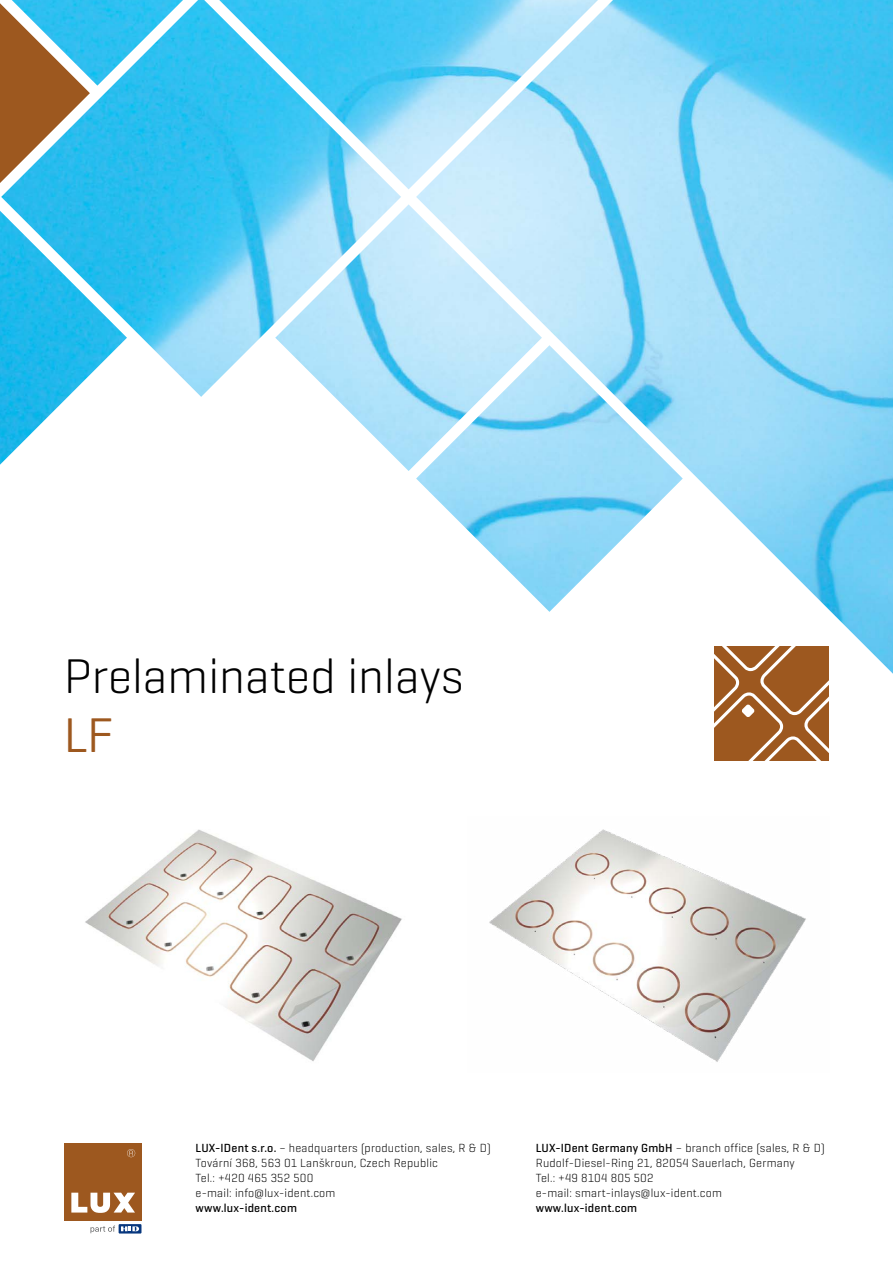
<style>
.page{position:relative;width:893px;height:1263px;background:#fff}
.page>*{position:absolute;margin:0;border:0;box-sizing:border-box;transform-origin:0 0}
.t1{font:300 49.5px "Geogrotesque";color:#000}
.t2{font:49.5px "Geogrotesque";color:#9d581f}
.t3{font:300 12px/15px "Geogrotesque";letter-spacing:.02em;color:#000}
.t4{font:500 12px "Geogrotesque";letter-spacing:.02em;color:#000}
.s1{font-weight:500}
</style>
<div class="page">
<img style="left:0;top:0;width:893px;height:674px">
<img style="left:489px;top:829px;width:317px;height:233px">
<img style="left:85px;top:829px;width:317px;height:232px">
<svg style="left:714px;top:646px;width:115px;height:115px;background:#aa6f3e"></svg>
<div style="left:64px;top:1143px;width:77px;height:77px;background:#9d581f"></div>
<svg style="left:127px;top:1149px;width:8px;height:8px"></svg>
<svg style="left:71px;top:1193px;width:64px;height:20px"></svg>
<svg style="left:91px;top:1225px;width:24px;height:8px"></svg>
<svg style="left:119px;top:1224px;width:22px;height:9px"></svg>
<svg style="left:121px;top:1226px;width:18px;height:5px"></svg>
<h1 class="t1" style="left:64px;top:645px;width:402px">Prelaminated inlays</h1>
<h1 class="t2" style="left:64px;top:704px;width:51px">LF</h1>
<p class="t3" style="left:196px;top:1140px;width:297px"><span class="s1">LUX-IDent s.r.o.</span> – headquarters (production, sales, R &amp; D)<br>Tovární 368, 563 01 Lanškroun, Czech Republic<br>Tel.: +420 465 352 500<br>e-mail: info@lux-ident.com</p>
<p class="t4" style="left:196px;top:1200px;width:103px">www.lux-ident.com</p>
<p class="t3" style="left:536px;top:1140px;width:290px"><span class="s1">LUX-IDent Germany GmbH</span> – branch office (sales, R &amp; D)<br>Rudolf-Diesel-Ring 21, 82054 Sauerlach, Germany<br>Tel.: +49 8104 805 502<br>e-mail: smart-inlays@lux-ident.com</p>
<p class="t4" style="left:536px;top:1200px;width:103px">www.lux-ident.com</p>
</div>
